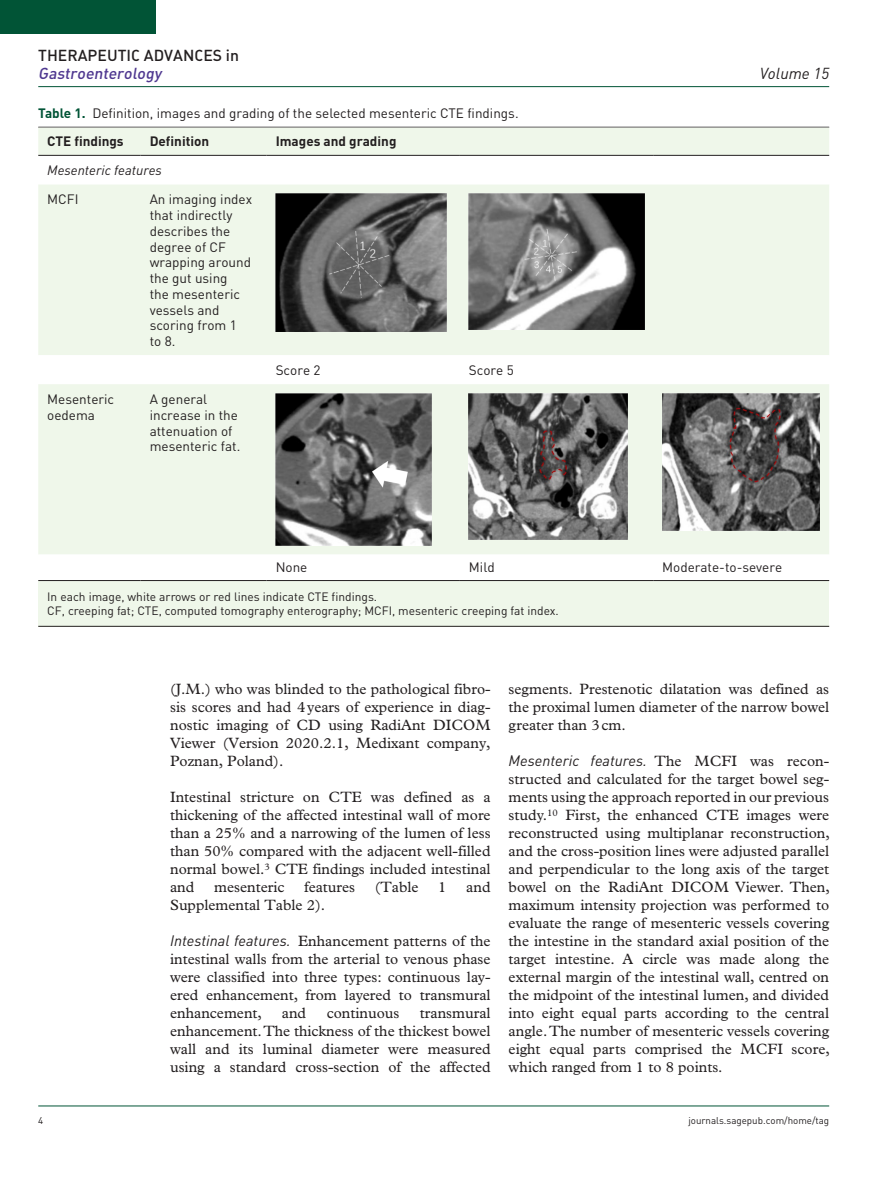
<style>
.page{position:relative;width:893px;height:1191px;background:#fff}
.page>*{position:absolute;margin:0;border:0;box-sizing:border-box;transform-origin:0 0}
.t1{font:15.75px "DIN Medium Alternate";color:#231f20}
.t2{font:italic 15.75px "DIN Medium Alternate";color:#4f3890}
.t3{font:italic 15.75px "DIN";color:#231f20}
.t4{font:15px/18px "Plantin Std";color:#231f20;text-align:justify}
.t5{font:italic 15px "DIN";color:#231f20}
.t6{font:13.5px/15.8px "DIN";color:#231f20}
.t7{font:700 13.5px "DIN";color:#231f20}
.t8{font:italic 13.5px "DIN";color:#231f20}
.t9{font:12px/14.2px "DIN";color:#231f20}
.t10{font:9.75px "DIN";color:#231f20}
.s1{font-weight:700;color:#015436}
.s2{font-weight:700}
.s3{font-family:"DIN";font-style:italic}
.s4{font-family:"Plantin Std";font-style:normal}
</style>
<div class="page">
<hr style="left:38px;top:86px;width:791px;height:1px;background:#015436">
<hr style="left:38px;top:1105px;width:791px;height:1px;background:#015436">
<div style="left:0;top:0;width:155px;height:34px;background:#015436"></div>
<div style="left:38px;top:581px;width:791px;height:45px;background:#eff7ea"></div>
<hr style="left:38px;top:127px;width:791px;height:1px;background:#231f20">
<hr style="left:38px;top:626px;width:791px;height:1px;background:#231f20">
<div style="left:38px;top:128px;width:791px;height:27px;background:#eff7ea"></div>
<svg style="left:38px;top:185px;width:791px;height:369px;background:#eff6eb"></svg>
<hr style="left:38px;top:155px;width:103px;height:1px;background:#231f20">
<hr style="left:141px;top:155px;width:126px;height:1px;background:#231f20">
<hr style="left:38px;top:580px;width:103px;height:1px;background:#231f20">
<hr style="left:141px;top:580px;width:126px;height:1px;background:#231f20">
<hr style="left:267px;top:580px;width:193px;height:1px;background:#231f20">
<hr style="left:460px;top:580px;width:193px;height:1px;background:#231f20">
<hr style="left:653px;top:580px;width:176px;height:1px;background:#231f20">
<hr style="left:267px;top:155px;width:193px;height:1px;background:#231f20">
<hr style="left:460px;top:155px;width:193px;height:1px;background:#231f20">
<hr style="left:653px;top:155px;width:176px;height:1px;background:#231f20">
<img style="left:276px;top:193px;width:170px;height:138px">
<img style="left:469px;top:193px;width:175px;height:136px">
<img style="left:276px;top:393px;width:155px;height:152px">
<img style="left:469px;top:393px;width:158px;height:146px">
<img style="left:662px;top:393px;width:157px;height:138px">
<p class="t1" style="left:38px;top:45px;width:202px">THERAPEUTIC ADVANCES IN</p>
<p class="t2" style="left:38px;top:63px;width:125px">Gastroenterology</p>
<p class="t6" style="left:47px;top:98px;width:473px;line-height:28.5px;text-indent:-9px"><span class="s1">Table 1.</span> Definition, images and grading of the selected mesenteric CTE findings.<br><span class="s2">CTE findings</span></p>
<p class="t7" style="left:150px;top:133px;width:61px">Definition</p>
<p class="t7" style="left:276px;top:133px;width:122px">Images and grading</p>
<p class="t8" style="left:47px;top:162px;width:116px">Mesenteric features</p>
<p class="t6" style="left:47px;top:191px;width:33px">MCFI</p>
<p class="t6" style="left:150px;top:191px;width:104px">An imaging index that indirectly describes the degree of CF wrapping around the gut using<br>the mesenteric vessels and scoring from 1<br>to 8.</p>
<p class="t6" style="left:276px;top:362px;width:46px">Score 2</p>
<p class="t6" style="left:469px;top:362px;width:46px">Score 5</p>
<p class="t6" style="left:47px;top:391px;width:68px">Mesenteric oedema</p>
<p class="t6" style="left:150px;top:391px;width:92px">A general increase in the attenuation of mesenteric fat.</p>
<p class="t3" style="left:760px;top:63px;width:71px">Volume 15</p>
<p class="t6" style="left:276px;top:558px;width:33px">None</p>
<p class="t6" style="left:469px;top:558px;width:27px">Mild</p>
<p class="t6" style="left:662px;top:558px;width:122px">Moderate-to-severe</p>
<p class="t9" style="left:47px;top:589px;width:513px">In each image, white arrows or red lines indicate CTE findings.<br>CF, creeping fat; CTE, computed tomography enterography; MCFI, mesenteric creeping fat index.</p>
<p class="t4" style="left:170px;top:680px;width:322px">(J.M.) who was blinded to the pathological fibro&shy;sis scores and had 4years of experience in diag&shy;nostic imaging of CD using RadiAnt DICOM Viewer (Version 2020.2.1, Medixant company, Poznan, Poland).</p>
<p class="t4" style="left:170px;top:788px;width:322px">Intestinal stricture on CTE was defined as a thickening of the affected intestinal wall of more than a 25% and a narrowing of the lumen of less than 50% compared with the adjacent well-filled normal bowel.<sup>3</sup> CTE findings included intestinal and</p>
<p class="t4" style="left:214px;top:878px;width:72px">mesenteric</p>
<p class="t4" style="left:304px;top:878px;width:53px">features</p>
<p class="t4" style="left:375px;top:878px;width:45px">(Table</p>
<p class="t4" style="left:438px;top:878px;width:10px">1</p>
<p class="t4" style="left:466px;top:878px;width:26px">and</p>
<p class="t4" style="left:170px;top:896px;width:157px">Supplemental Table 2).</p>
<p class="t4" style="left:170px;top:932px;width:322px"><span class="s3">Intestinal features.</span> Enhancement patterns of the intestinal walls from the arterial to venous phase were classified into three types: continuous lay&shy;ered enhancement, from layered to transmural enhancement,</p>
<p class="t4" style="left:170px;top:1004px;width:322px;text-indent:250px">transmural enhancement. The thickness of the thickest bowel wall and its luminal diameter were measured using a standard cross-section of the affected</p>
<p class="t4" style="left:282px;top:1004px;width:26px">and</p>
<p class="t4" style="left:327px;top:1004px;width:74px">continuous</p>
<p class="t4" style="left:509px;top:680px;width:322px">segments. Prestenotic dilatation was defined as the proximal lumen diameter of the narrow bowel greater than 3cm.</p>
<p class="t5" style="left:509px;top:751px;width:322px">Mesenteric features. <span class="s4">The MCFI was recon-</span></p>
<p class="t4" style="left:509px;top:770px;width:323px">structed and calculated for the target bowel seg&shy;ments using the approach reported in our previous study.<sup>10</sup> First, the enhanced CTE images were reconstructed using multiplanar reconstruction, and the cross-position lines were adjusted parallel and perpendicular to the long axis of the target bowel on the RadiAnt DICOM Viewer. Then, maximum intensity projection was performed to evaluate the range of mesenteric vessels covering the intestine in the standard axial position of the target intestine. A circle was made along the external margin of the intestinal wall, centred on the midpoint of the intestinal lumen, and divided into eight equal parts according to the central angle. The number of mesenteric vessels covering eight equal parts comprised the MCFI score, which ranged from 1 to 8 points.</p>
<p class="t10" style="left:38px;top:1114px;width:7px">4</p>
<p class="t10" style="left:688px;top:1114px;width:142px">journals.sagepub.com/home/tag</p>
</div>
